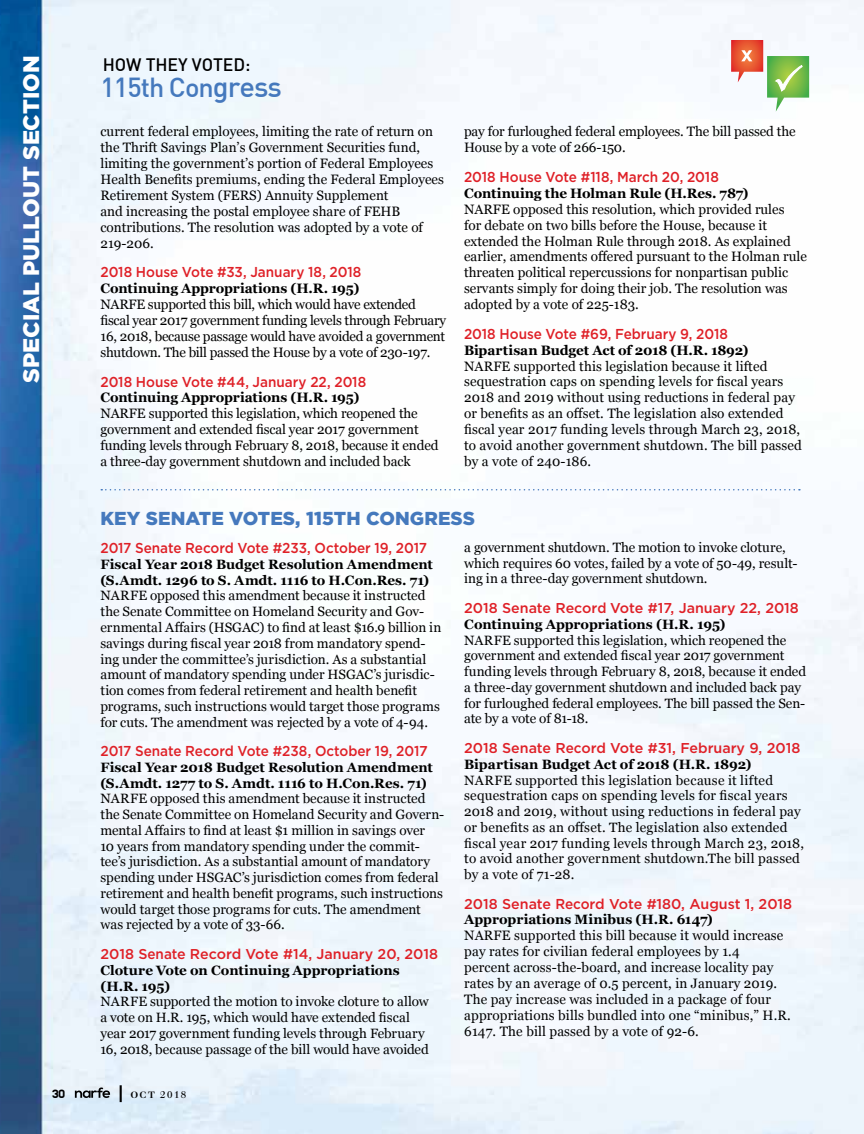
<style>
.page{position:relative;width:864px;height:1134px;background:#fff}
.page>*{position:absolute;margin:0;border:0;box-sizing:border-box;transform-origin:0 0}
.t1{font:500 27px "DIN";letter-spacing:-.035em;color:#4579bd}
.t2{font:900 22.5px "Gotham";color:#fff}
.t3{font:900 18.75px "Gotham";letter-spacing:.005em;color:#4579bd}
.t4{font:500 17.7px "DIN";letter-spacing:-.005em;color:#000}
.t5{font:500 14.4px "Gotham";letter-spacing:-.005em;color:#df2027;scale:.94 1}
.t6{font:500 14.25px "Gotham";color:#df2027}
.t7{font:13.65px/15.9px "Georgia";color:#000}
.t8{font:13.65px/15.9px "Georgia";letter-spacing:-.02em;color:#000}
.t9{font:700 13.65px "Georgia";letter-spacing:-.01em;color:#000}
.t10{font:13.5px/15.8px "Georgia";color:#000}
.t11{font:700 13.5px/15.8px "Georgia";letter-spacing:-.005em;color:#000}
.t12{font:12px "Homestead";color:#000}
.t13{font:9.75px "Walbaum";color:#000}
.s1{font-size:28.95px}
.s2{font-size:14.25px}
.s3{font-size:14.4px}
.s4{font-family:"Homestead";font-size:15px}
.s5{font-weight:700;font-size:9px}
</style>
<div class="page">
<img style="left:0;top:0;width:864px;height:1134px">
<svg style="left:75px;top:1088px;width:35px;height:10px"></svg>
<svg style="left:731px;top:40px;width:78px;height:72px"></svg>
<svg style="left:101px;top:489px;width:699px;height:1px"></svg>
<h2 class="t2" style="left:16px;top:383px;width:329px;rotate:-90deg">SPECIAL PULLOUT SECTION</h2>
<h3 class="t4" style="left:103px;top:53px;width:149px">HOW THEY VOTED:</h3>
<h1 class="t1" style="left:100px;top:70px;width:183px">115th Con<span class="s1">gress</span></h1>
<p class="t7" style="left:100px;top:123px;width:345px">current federal employees, limiting the rate of return on the Thrift Savings Plan’s Government Securities fund, limiting the government’s portion of Federal Employees Health Benefits premiums, ending the Federal Employees Retirement System (FERS) Annuity Supplement<br>and increasing the postal employee share of FEHB contributions. The resolution was adopted by a vote of 219-206.</p>
<p class="t5" style="left:100px;top:263px;width:279px">2018 House Vote #33, January 18, 2018</p>
<p class="t9" style="left:100px;top:278px;width:260px">Continuing Appropriations (H.R. 195)</p>
<p class="t8" style="left:100px;top:296px;width:347px">NARFE supported this bill, which would have extended fiscal year 2017 government funding levels through February 16, 2018, because passage would have avoided a government shutdown. The bill passed the House by a vote of 230-197.</p>
<p class="t5" style="left:100px;top:372px;width:284px">2018 House Vote #44, January 22, 2018</p>
<p class="t9" style="left:100px;top:387px;width:260px">Continuing Appropriations (H.R. 195)</p>
<p class="t7" style="left:100px;top:405px;width:339px">NARFE supported this legislation, which reopened the government and extended fiscal year 2017 government funding levels through February 8, 2018, because it ended a three-day government shutdown and included back</p>
<p class="t7" style="left:464px;top:123px;width:333px">pay for furloughed federal employees. The bill passed the<br>House by a vote of 266-150.</p>
<p class="t5" style="left:464px;top:167px;width:273px">2018 House Vote #118, March 20, 2018</p>
<p class="t9" style="left:464px;top:183px;width:286px">Continuing the Holman Rule (H.Res. 787)</p>
<p class="t7" style="left:464px;top:201px;width:344px">NARFE opposed this resolution, which provided rules<br>for debate on two bills before the House, because it extended the Holman Rule through 2018. As explained earlier, amendments offered pursuant to the Holman rule threaten political repercussions for nonpartisan public servants simply for doing their job. The resolution was adopted by a vote of 225-183.</p>
<p class="t5" style="left:464px;top:324px;width:282px">2018 House Vote #69, February 9, 2018</p>
<p class="t9" style="left:464px;top:340px;width:286px">Bipartisan Budget Act of 2018 (H.R. 1892)</p>
<p class="t7" style="left:464px;top:357px;width:339px">NARFE supported this legislation because it lifted sequestration caps on spending levels for fiscal years 2018 and 2019 without using reductions in federal pay or benefits as an offset. The legislation also extended fiscal year 2017 funding levels through March 23, 2018, to avoid another government shutdown. The bill passed by a vote of 240-186.</p>
<h3 class="t3" style="left:100px;top:505px;width:376px">KEY SENATE VOTES, 115TH CONGRESS</h3>
<p class="t5" style="left:100px;top:539px;width:349px">2017 Senate Record Vote #233, October 19, 2017</p>
<p class="t11" style="left:100px;top:556px;width:334px">Fiscal Year 2018 Budget Resolution Amendment (S.Amdt. 1296 to S. Amdt. 1116 to H.Con.Res. 71)</p>
<p class="t10" style="left:100px;top:587px;width:342px">NARFE opposed this amendment because it instructed the Senate Committee on Homeland Security and Gov&shy;ernmental Affairs (HSGAC) to find at least $16.9 billion in savings during fiscal year 2018 from mandatory spend&shy;ing under the committee’s jurisdiction. As a substantial amount of mandatory spending under HSGAC’s jurisdic&shy;tion comes from federal retirement and health benefit programs, such instructions would target those programs for cuts. The amendment was rejected by a vote of 4-94.</p>
<p class="t5" style="left:100px;top:742px;width:350px">2017 Senate Record Vote #238, October 19, 201<span class="s2">7</span></p>
<p class="t11" style="left:100px;top:759px;width:334px">Fiscal Year 2018 Budget Resolution Amendment (S.Amdt. 1277 to S. Amdt. 1116 to H.Con.Res. 71)</p>
<p class="t10" style="left:100px;top:790px;width:345px">NARFE opposed this amendment because it instructed the Senate Committee on Homeland Security and Govern&shy;mental Affairs to find at least $1 million in savings over<br>10 years from mandatory spending under the commit&shy;tee’s jurisdiction. As a substantial amount of mandatory spending under HSGAC’s jurisdiction comes from federal retirement and health benefit programs, such instructions would target those programs for cuts. The amendment was rejected by a vote of 33-66.</p>
<p class="t6" style="left:100px;top:945px;width:339px">2018 S<span class="s3">enat</span>e Record Vote #14, January 20, 2018</p>
<p class="t11" style="left:100px;top:962px;width:301px">Cloture Vote on Continuing Appropriations (H.R. 195)</p>
<p class="t10" style="left:100px;top:993px;width:330px">NARFE supported the motion to invoke cloture to allow a vote on H.R. 195, which would have extended fiscal year 2017 government funding levels through February 16, 2018, because passage of the bill would have avoided</p>
<p class="t12" style="left:52px;top:1087px;width:15px">30</p>
<p class="t13" style="left:120px;top:1089px;width:68px"><span class="s4">|</span> <span class="s5">OCT</span> 2018</p>
<p class="t10" style="left:464px;top:539px;width:335px">a government shutdown. The motion to invoke cloture, which requires 60 votes, failed by a vote of 50-49, result&shy;ing in a three-day government shutdown.</p>
<p class="t6" style="left:464px;top:599px;width:336px">2018 Senate Recor<span class="s3">d</span> Vote #17, January 22, 2018</p>
<p class="t11" style="left:464px;top:616px;width:263px">Continuing Appropriations (H.R. 195)</p>
<p class="t10" style="left:464px;top:632px;width:344px">NARFE supported this legislation, which reopened the government and extended fiscal year 2017 government funding levels through February 8, 2018, because it ended a three-day government shutdown and included back pay for furloughed federal employees. The bill passed the Sen&shy;ate by a vote of 81-18.</p>
<p class="t6" style="left:464px;top:739px;width:338px">2018 Senate R<span class="s3">ec</span>ord Vote #31, February 9, 2018</p>
<p class="t11" style="left:464px;top:756px;width:289px">Bipartisan Budget Act of 2018 (H.R. 1892)</p>
<p class="t10" style="left:464px;top:771px;width:341px">NARFE supported this legislation because it lifted sequestration caps on spending levels for fiscal years 2018 and 2019, without using reductions in federal pay or benefits as an offset. The legislation also extended fiscal year 2017 funding levels through March 23, 2018, to avoid another government shutdown.The bill passed by a vote of 71-28.</p>
<p class="t6" style="left:464px;top:894px;width:329px">2018 Senate <span class="s3">Reco</span>rd Vote #180, August 1, 2018</p>
<p class="t11" style="left:464px;top:911px;width:250px">Appropriations Minibus (H.R. 6147)</p>
<p class="t7" style="left:464px;top:927px;width:328px">NARFE supported this bill because it would increase pay rates for civilian federal employees by 1.4<br>percent across-the-board, and increase locality pay rates by an average of 0.5 percent, in January 2019.<br>The pay increase was included in a package of four appropriations bills bundled into one “minibus,” H.R.<br>6147. The bill passed by a vote of 92-6.</p>
</div>
